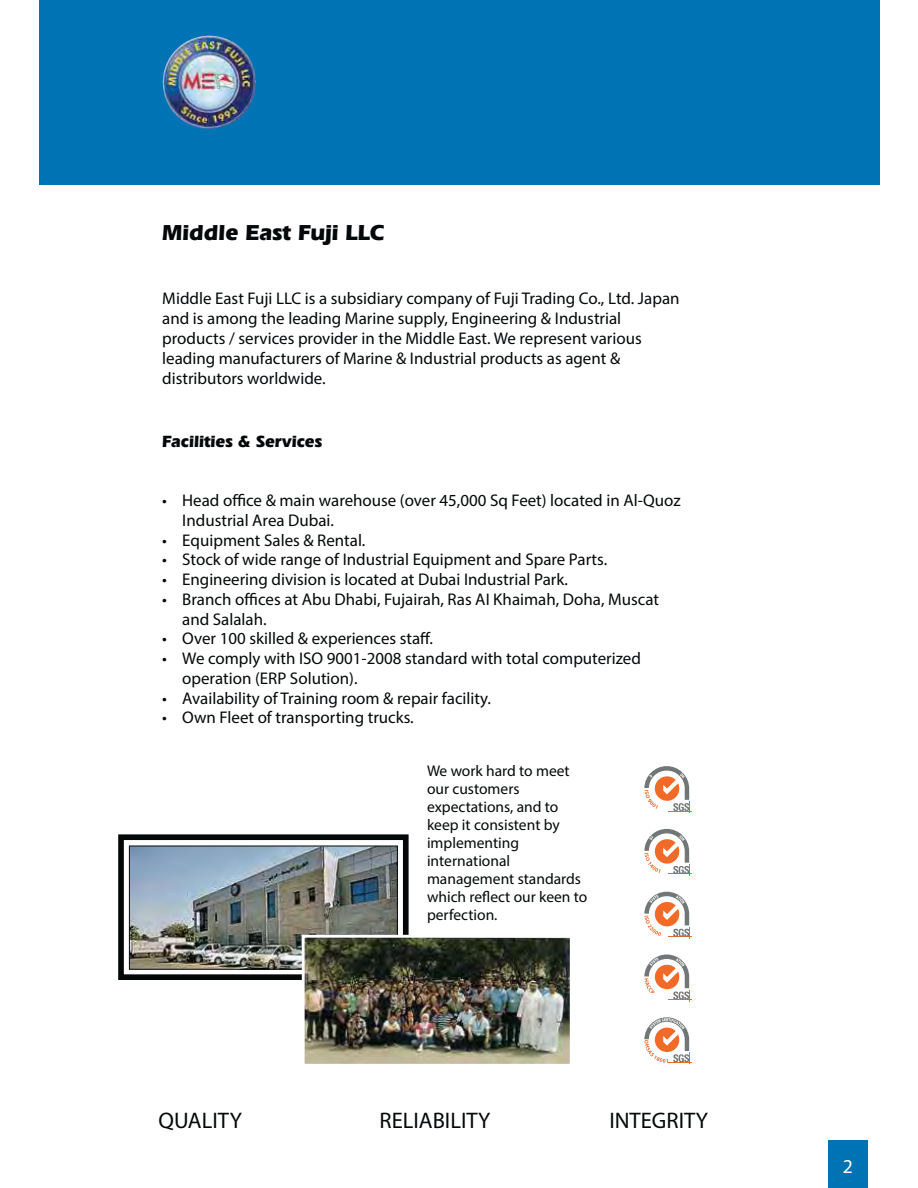
<style>
.page{position:relative;width:918px;height:1188px;background:#fff}
.page>*{position:absolute;margin:0;border:0;box-sizing:border-box;transform-origin:0 0}
.t1{font:22.65px "Myriad Pro";color:#040809}
.t2{font:700 22.65px "Eras IT Cby BT";color:#040809}
.t3{font:19.8px "Myriad Pro";color:#fff}
.t4{font:16.95px/19.8px "Myriad Pro";color:#040809}
.t5{font:700 16.95px "Eras IT Cby BT";color:#040809}
.t6{font:15.45px/18px "Myriad Pro";color:#040809}
</style>
<div class="page">
<div style="left:39px;top:0;width:840px;height:184px;background:#0073b5"></div>
<img style="left:163px;top:36px;width:44px;height:59px">
<img style="left:131px;top:848px;width:265px;height:120px">
<div style="left:129px;top:846px;width:269px;height:124px;border:1px solid #040809"></div>
<div style="left:118px;top:834px;width:291px;height:146px;border:6px solid #040809"></div>
<img style="left:306px;top:939px;width:263px;height:124px">
<div style="left:302px;top:935px;width:271px;height:132px;border:3px solid #fff"></div>
<svg style="left:644px;top:892px;width:48px;height:46px"></svg>
<svg style="left:644px;top:955px;width:48px;height:46px"></svg>
<svg style="left:644px;top:1017px;width:48px;height:47px"></svg>
<svg style="left:644px;top:766px;width:48px;height:47px"></svg>
<svg style="left:644px;top:829px;width:48px;height:47px"></svg>
<div style="left:828px;top:1141px;width:40px;height:47px;background:#0073b5"></div>
<h1 class="t2" style="left:162px;top:224px;width:224px">Middle East Fuji LLC</h1>
<p class="t4" style="left:162px;top:290px;width:519px">Middle East Fuji LLC is a subsidiary company of Fuji Trading Co., Ltd. Japan and is among the leading Marine supply, Engineering &amp; Industrial products / services provider in the Middle East. We represent various leading manufacturers of Marine &amp; Industrial products as agent &amp; distributors worldwide.</p>
<p class="t5" style="left:162px;top:435px;width:162px">Facilities &amp; Services</p>
<p class="t4" style="left:182px;top:491px;width:500px;text-indent:-20px">• Head office &amp; main warehouse (over 45,000 Sq Feet) located in Al-Quoz<br>Industrial Area Dubai.</p>
<p class="t4" style="left:162px;top:531px;width:205px">• Equipment Sales &amp; Rental.</p>
<p class="t4" style="left:162px;top:551px;width:447px">• Stock of wide range of Industrial Equipment and Spare Parts.</p>
<p class="t4" style="left:162px;top:570px;width:407px">• Engineering division is located at Dubai Industrial Park.</p>
<p class="t4" style="left:182px;top:590px;width:478px;text-indent:-20px">• Branch offices at Abu Dhabi, Fujairah, Ras AI Khaimah, Doha, Muscat and Salalah.</p>
<p class="t4" style="left:162px;top:630px;width:272px">• Over 100 skilled &amp; experiences staff.</p>
<p class="t4" style="left:182px;top:649px;width:460px;text-indent:-20px">• We comply with ISO 9001-2008 standard with total computerized operation (ERP Solution).</p>
<p class="t4" style="left:162px;top:689px;width:330px">• Availability of Training room &amp; repair facility.</p>
<p class="t4" style="left:162px;top:709px;width:253px">• Own Fleet of transporting trucks.</p>
<p class="t6" style="left:427px;top:763px;width:162px">We work hard to meet our customers expectations, and to keep it consistent by implementing international management standards which reflect our keen to perfection.</p>
<h1 class="t1" style="left:159px;top:1110px;width:85px">QUALITY</h1>
<h1 class="t1" style="left:380px;top:1110px;width:112px">RELIABILITY</h1>
<h1 class="t1" style="left:609px;top:1110px;width:100px">INTEGRITY</h1>
<p class="t3" style="left:843px;top:1157px;width:12px">2</p>
</div>
